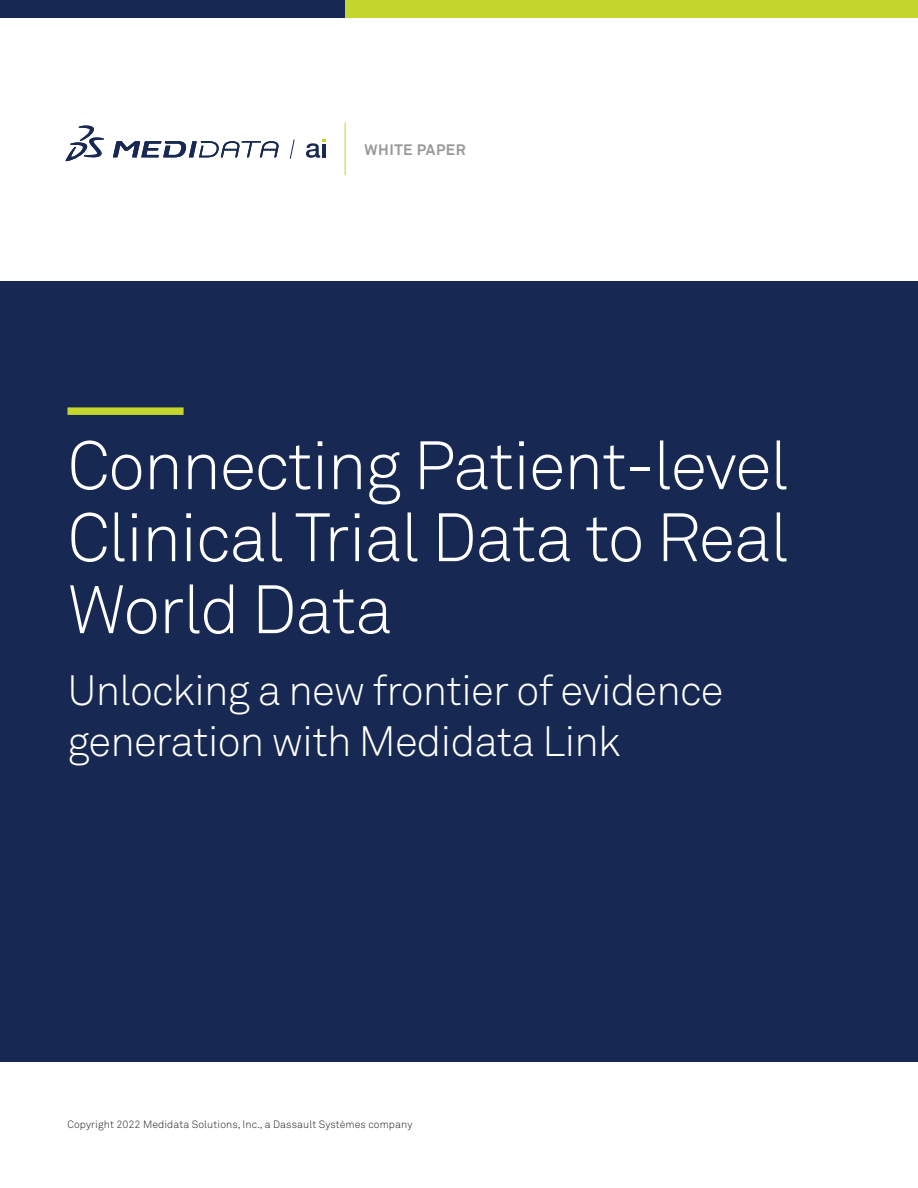
<style>
.page{position:relative;width:918px;height:1188px;background:#fff}
.page>*{position:absolute;margin:0;border:0;box-sizing:border-box;transform-origin:0 0}
.Title_-_WP{font:300 67.5px/72px "Akkurat Std";letter-spacing:-.02em;color:#fff;text-align:justify}
.Title_-_WP-2{font:300 42px/51px "Akkurat Std";letter-spacing:-.02em;color:#fff}
.t1{font:700 15px "Akkurat Std";letter-spacing:.035em;color:#98989a}
.t2{font:300 10.5px "Akkurat Std";letter-spacing:.01em;color:#231f20}
</style>
<div class="page">
<div style="left:345px;top:0;width:573px;height:17px;background:#c4d62e"></div>
<div style="left:0;top:0;width:345px;height:17px;background:#172953"></div>
<div style="left:0;top:281px;width:918px;height:781px;background:#172953"></div>
<svg style="left:65px;top:125px;width:39px;height:36px"></svg>
<svg style="left:113px;top:141px;width:166px;height:16px"></svg>
<svg style="left:290px;top:139px;width:5px;height:20px"></svg>
<svg style="left:306px;top:139px;width:20px;height:19px"></svg>
<hr style="left:345px;top:123px;width:1px;height:52px;background:#c4d62e">
<div style="left:68px;top:407px;width:116px;height:8px;background:#c4d62e"></div>
<h3 class="t1" style="left:365px;top:140px;width:103px">WHITE PAPER</h3>
<p class="Title_-_WP" style="left:68px;top:430px;width:723px">Connecting Patient-level Clinical Trial Data to Real World Data</p>
<p class="Title_-_WP-2" style="left:68px;top:665px;width:657px">Unlocking a new frontier of evidence generation with Medidata Link</p>
<p class="t2" style="left:68px;top:1118px;width:346px">Copyright 2022 Medidata Solutions, Inc., a Dassault Systèmes company</p>
</div>
